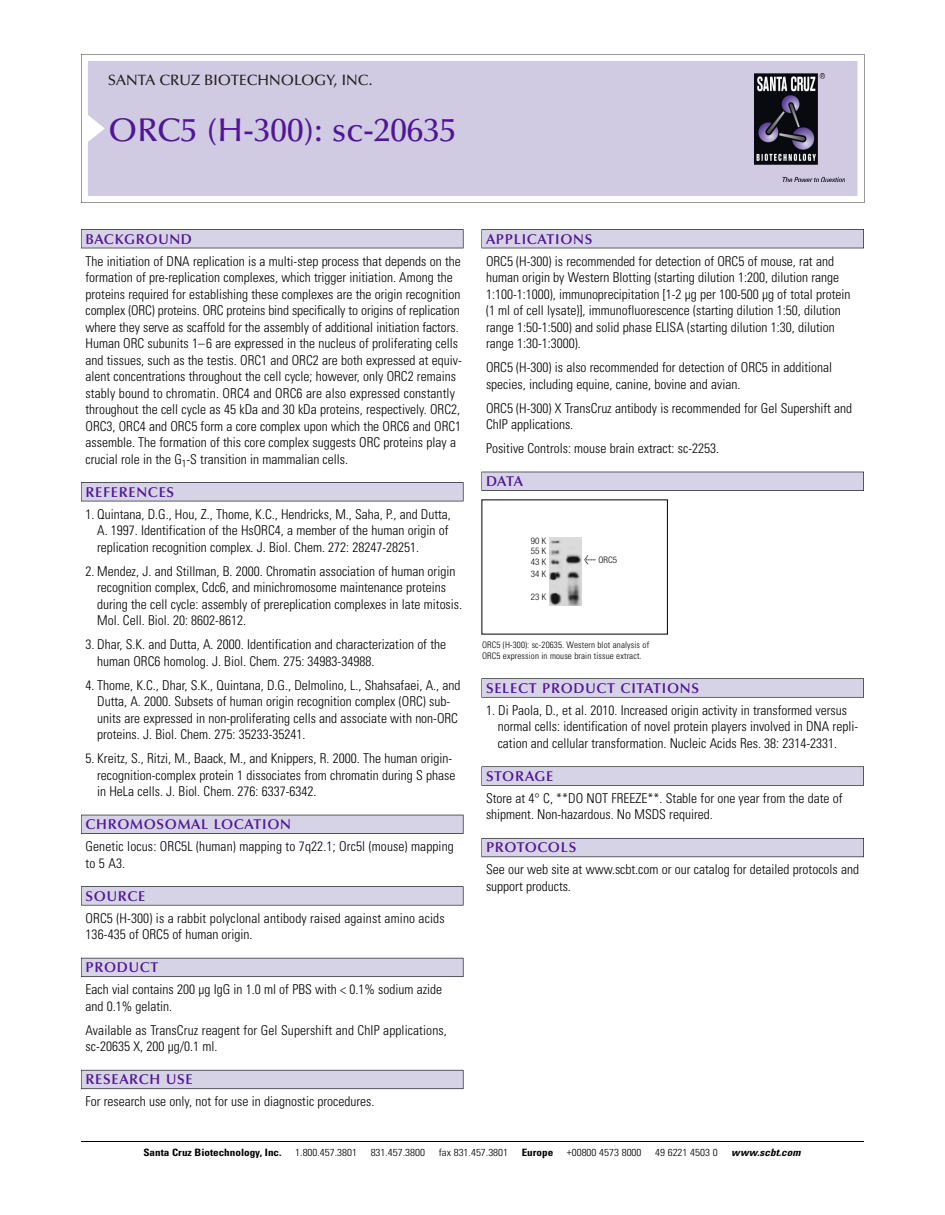
<style>
.page{position:relative;width:945px;height:1215px;background:#fff}
.page>*{position:absolute;margin:0;border:0;box-sizing:border-box;transform-origin:0 0}
.t1{font:500 33px "Optima";color:#511695}
.t2{font:500 15px "Optima";color:#231f20}
.t3{font:600 14.25px "Optima";letter-spacing:.05em;color:#511695}
.t4{font:300 condensed 13.5px/16.5px "Univers";color:#000}
.t5{font:300 condensed 10.2px "Univers";color:#000;scale:1.1 1}
.t6{font:700 condensed 10.2px "Univers";color:#000;scale:1.1 1}
.t7{font:italic 700 condensed 10.2px "Univers";letter-spacing:.005em;color:#000;scale:1.1 1}
.t8{font:300 condensed 9px/10.5px "Univers";letter-spacing:.015em;color:#000}
.t9{font:300 condensed 9px/10.2px "Helvetica Neue";color:#000;text-align:justify}
.s1{font-family:"Meta Plus";font-weight:400;font-stretch:normal;font-size:10.5px}
</style>
<div class="page">
<svg style="left:81px;top:54px;width:783px;height:149px"></svg>
<div style="left:88px;top:61px;width:769px;height:135px;background:#d1cae3"></div>
<img style="left:755px;top:74px;width:90px;height:108px">
<div style="left:81px;top:229px;width:382px;height:19px;background:#525156"></div>
<div style="left:81px;top:230px;width:382px;height:18px;background:#d7d3e7"></div>
<div style="left:81px;top:482px;width:382px;height:19px;background:#525155"></div>
<div style="left:81px;top:483px;width:382px;height:18px;background:#d7d3e7"></div>
<div style="left:81px;top:815px;width:382px;height:19px;background:#525158"></div>
<div style="left:81px;top:815px;width:382px;height:18px;background:#d7d3e7"></div>
<div style="left:81px;top:886px;width:382px;height:19px;background:#575759"></div>
<div style="left:81px;top:887px;width:382px;height:18px;background:#d7d3e7"></div>
<div style="left:81px;top:958px;width:382px;height:19px;background:#5b5a62"></div>
<div style="left:81px;top:958px;width:382px;height:18px;background:#d7d3e7"></div>
<div style="left:81px;top:1070px;width:382px;height:19px;background:#66646e"></div>
<div style="left:81px;top:1070px;width:382px;height:18px;background:#d7d3e7"></div>
<div style="left:482px;top:229px;width:382px;height:19px;background:#525156"></div>
<div style="left:482px;top:230px;width:381px;height:18px;background:#d7d3e7"></div>
<div style="left:482px;top:472px;width:382px;height:19px;background:#515055"></div>
<div style="left:482px;top:472px;width:381px;height:18px;background:#d7d3e7"></div>
<div style="left:482px;top:678px;width:382px;height:20px;background:#626263"></div>
<div style="left:482px;top:679px;width:381px;height:18px;background:#d7d3e7"></div>
<div style="left:482px;top:766px;width:382px;height:20px;background:#616161"></div>
<div style="left:482px;top:767px;width:381px;height:18px;background:#d7d3e7"></div>
<div style="left:482px;top:838px;width:382px;height:19px;background:#5b5961"></div>
<div style="left:482px;top:839px;width:381px;height:18px;background:#d7d3e7"></div>
<hr style="left:81px;top:1141px;width:783px;height:1px;background:#000">
<img style="left:549px;top:537px;width:32px;height:69px">
<p class="t2" style="left:108px;top:74px;width:266px">SANTA CRUZ BIOTECHNOLOGY, INC.</p>
<h1 class="t1" style="left:108px;top:117px;width:350px">ORC5 (H-300): sc-20635</h1>
<p class="t3" style="left:86px;top:233px;width:108px">BACKGROUND</p>
<p class="t4" style="left:86px;top:254px;width:378px">The initiation of DNA replication is a multi-step process that depends on the formation of pre-replication complexes, which trigger initiation. Among the proteins required for establishing these complexes are the origin recognition complex (ORC) proteins. ORC proteins bind specifically to origins of replication where they serve as scaffold for the assembly of additional initiation factors.<br>Human ORC subunits 1–6 are expressed in the nucleus of proliferating cells and tissues, such as the testis. ORC1 and ORC2 are both expressed at equiv&shy;alent concentrations throughout the cell cycle; however, only ORC2 remains stably bound to chromatin. ORC4 and ORC6 are also expressed constantly throughout the cell cycle as 45 kDa and 30 kDa proteins, respectively. ORC2, ORC3, ORC4 and ORC5 form a core complex upon which the ORC6 and ORC1 assemble. The formation of this core complex suggests ORC proteins play a crucial role in the G<sub>1</sub>-S transition in mammalian cells.</p>
<p class="t3" style="left:86px;top:486px;width:90px">REFERENCES</p>
<p class="t4" style="left:97px;top:507px;width:355px;text-indent:-12px">1. Quintana, D.G., Hou, Z., Thome, K.C., Hendricks, M., Saha, P., and Dutta,<br>A. 1997. Identification of the HsORC4, a member of the human origin of replication recognition complex. J. Biol. Chem. 272: 28247-28251.</p>
<p class="t4" style="left:97px;top:564px;width:366px;text-indent:-12px">2. Mendez, J. and Stillman, B. 2000. Chromatin association of human origin recognition complex, Cdc6, and minichromosome maintenance proteins during the cell cycle: assembly of prereplication complexes in late mitosis.<br>Mol. Cell. Biol. 20: 8602-8612.</p>
<p class="t4" style="left:97px;top:637px;width:350px;text-indent:-12px">3. Dhar, S.K. and Dutta, A. 2000. Identification and characterization of the human ORC6 homolog. J. Biol. Chem. 275: 34983-34988.</p>
<p class="t4" style="left:97px;top:678px;width:365px;text-indent:-12px">4. Thome, K.C., Dhar, S.K., Quintana, D.G., Delmolino, L., Shahsafaei, A., and Dutta, A. 2000. Subsets of human origin recognition complex (ORC) sub&shy;units are expressed in non-proliferating cells and associate with non-ORC proteins. J. Biol. Chem. 275: 35233-35241.</p>
<p class="t4" style="left:97px;top:751px;width:360px;text-indent:-12px">5. Kreitz, S., Ritzi, M., Baack, M., and Knippers, R. 2000. The human origin&shy;recognition-complex protein 1 dissociates from chromatin during S phase in HeLa cells. J. Biol. Chem. 276: 6337-6342.</p>
<p class="t3" style="left:86px;top:819px;width:207px">CHROMOSOMAL LOCATION</p>
<p class="t4" style="left:86px;top:839px;width:370px">Genetic locus: ORC5L (human) mapping to 7q22.1; Orc5l (mouse) mapping to 5 A3.</p>
<p class="t3" style="left:86px;top:890px;width:61px">SOURCE</p>
<p class="t4" style="left:86px;top:911px;width:361px">ORC5 (H-300) is a rabbit polyclonal antibody raised against amino acids<br>136-435 of ORC5 of human origin.</p>
<p class="t3" style="left:86px;top:962px;width:74px">PRODUCT</p>
<p class="t4" style="left:86px;top:982px;width:358px">Each vial contains 200 µg IgG in 1.0 ml of PBS with &lt; 0.1% sodium azide and 0.1% gelatin.</p>
<p class="t4" style="left:86px;top:1023px;width:363px">Available as TransCruz reagent for Gel Supershift and ChIP applications, sc-20635 X, 200 µg/0.1 ml.</p>
<p class="t3" style="left:86px;top:1074px;width:109px">RESEARCH USE</p>
<p class="t4" style="left:86px;top:1094px;width:290px">For research use only, not for use in diagnostic procedures.</p>
<p class="t3" style="left:486px;top:233px;width:108px">APPLICATIONS</p>
<p class="t4" style="left:486px;top:254px;width:366px">ORC5 (H-300) is recommended for detection of ORC5 of mouse, rat and human origin by Western Blotting (starting dilution 1:200, dilution range 1:100-1:1000), immunoprecipitation [1-2 µg per 100-500 µg of total protein (1 ml of cell lysate)], immunofluorescence (starting dilution 1:50, dilution range 1:50-1:500) and solid phase ELISA (starting dilution 1:30, dilution range 1:30-1:3000).</p>
<p class="t4" style="left:486px;top:360px;width:348px">ORC5 (H-300) is also recommended for detection of ORC5 in additional species, including equine, canine, bovine and avian.</p>
<p class="t4" style="left:486px;top:401px;width:368px">ORC5 (H-300) X TransCruz antibody is recommended for Gel Supershift and<br>ChIP applications.</p>
<p class="t4" style="left:486px;top:441px;width:235px">Positive Controls: mouse brain extract: sc-2253.</p>
<p class="t3" style="left:486px;top:476px;width:39px">DATA</p>
<p class="t9" style="left:531px;top:537px;width:17px">90 K 55 K 43 K</p>
<p class="t9" style="left:531px;top:570px;width:17px">34 K</p>
<p class="t9" style="left:531px;top:593px;width:17px">23 K</p>
<p class="t9" style="left:584px;top:555px;width:34px"><span class="s1">&lt;</span> ORC5</p>
<p class="t8" style="left:482px;top:641px;width:169px">ORC5 (H-300): sc-20635. Western blot analysis of<br>ORC5 expression in mouse brain tissue extract.</p>
<p class="t3" style="left:486px;top:682px;width:215px">SELECT PRODUCT CITATIONS</p>
<p class="t4" style="left:498px;top:703px;width:362px;text-indent:-12px">1. Di Paola, D., et al. 2010. Increased origin activity in transformed versus normal cells: identification of novel protein players involved in DNA repli&shy;cation and cellular transformation. Nucleic Acids Res. 38: 2314-2331.</p>
<p class="t3" style="left:486px;top:770px;width:69px">STORAGE</p>
<p class="t4" style="left:486px;top:791px;width:358px">Store at 4° C, **DO NOT FREEZE**. Stable for one year from the date of shipment. Non-hazardous. No MSDS required.</p>
<p class="t3" style="left:486px;top:842px;width:92px">PROTOCOLS</p>
<p class="t4" style="left:486px;top:863px;width:375px">See our web site at www.scbt.com or our catalog for detailed protocols and support products.</p>
<p class="t6" style="left:143px;top:1148px;width:127px">Santa Cruz Biotechnology, Inc.</p>
<p class="t5" style="left:295px;top:1148px;width:58px">1.800.457.3801</p>
<p class="t5" style="left:371px;top:1148px;width:51px">831.457.3800</p>
<p class="t5" style="left:439px;top:1148px;width:65px">fax 831.457.3801</p>
<p class="t6" style="left:522px;top:1148px;width:30px">Europe</p>
<p class="t5" style="left:567px;top:1148px;width:69px">+00800 4573 8000</p>
<p class="t5" style="left:655px;top:1148px;width:58px">49 6221 4503 0</p>
<p class="t7" style="left:731px;top:1148px;width:64px">www.scbt.com</p>
</div>
